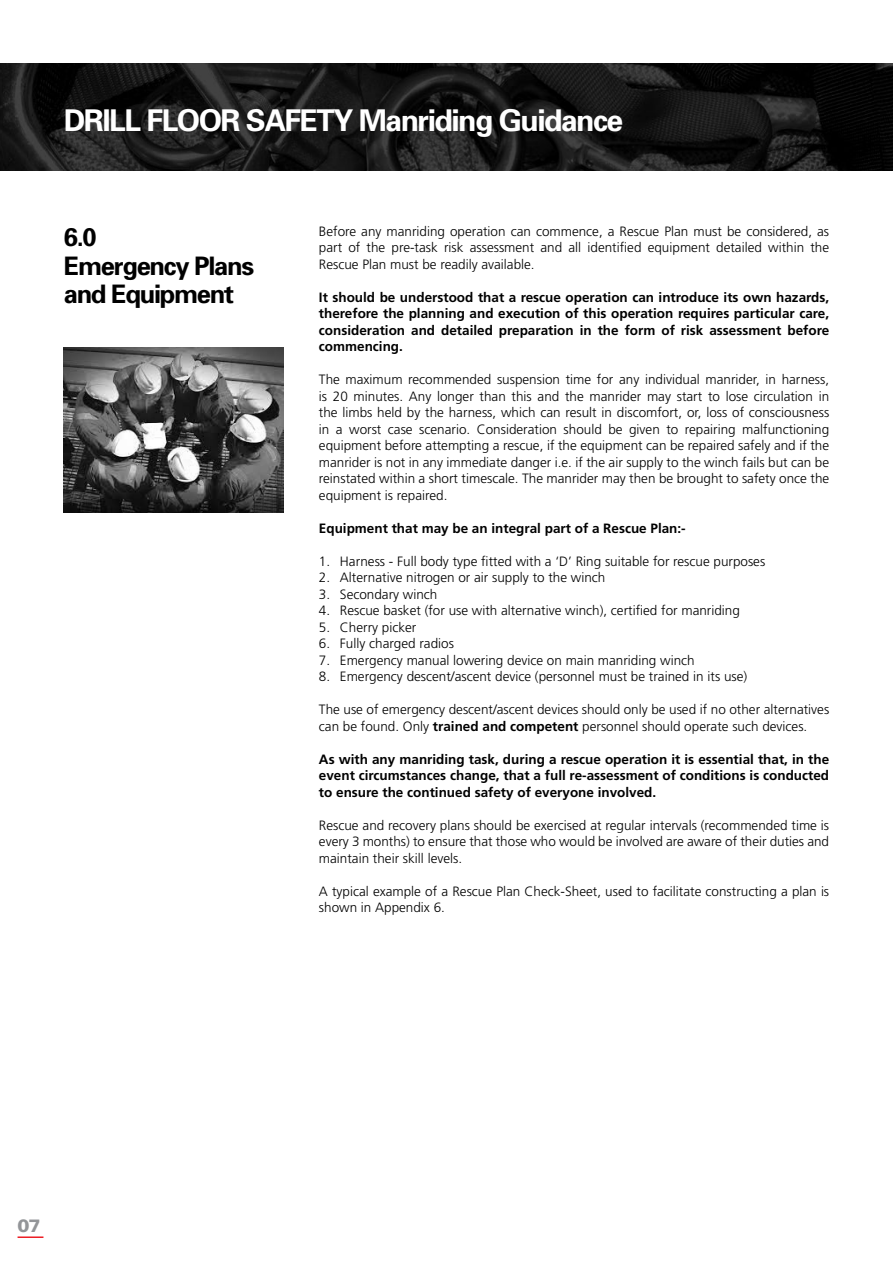
<style>
.page{position:relative;width:893px;height:1263px;background:#fff}
.page>*{position:absolute;margin:0;border:0;box-sizing:border-box;transform-origin:0 0}
.t1{font:700 30px "Univers";letter-spacing:-.05em;color:#fff}
.t2{font:700 25.5px/28.5px "Univers";letter-spacing:-.05em;color:#000}
.t3{font:900 18px "Univers";color:#939598}
.t4{font:300 13.5px/16.5px "Frutiger";color:#000;text-align:justify}
.t5{font:700 13.5px/16.5px "Frutiger";color:#000;text-align:justify}
.s1{font-weight:700}
</style>
<div class="page">
<hr style="left:18px;top:1236px;width:25px;height:2px;background:#ed1d24">
<img style="left:64px;top:347px;width:219px;height:165px">
<img style="left:0;top:64px;width:893px;height:106px">
<h1 class="t1" style="left:64px;top:101px;width:561px">DRILL FLOOR SAFETY Manriding Guidance</h1>
<h2 class="t2" style="left:64px;top:222px;width:192px">6.0<br>Emergency Plans and Equipment</h2>
<p class="t4" style="left:319px;top:223px;width:512px">Before any manriding operation can commence, a Rescue Plan must be considered, as part of the pre-task risk assessment and all identified equipment detailed within the Rescue Plan must be readily available.</p>
<p class="t5" style="left:319px;top:289px;width:512px">It should be understood that a rescue operation can introduce its own hazards, therefore the planning and execution of this operation requires particular care, consideration and detailed preparation in the form of risk assessment before commencing.</p>
<p class="t4" style="left:319px;top:371px;width:512px">The maximum recommended suspension time for any individual manrider, in harness, is 20 minutes. Any longer than this and the manrider may start to lose circulation in the limbs held by the harness, which can result in discomfort, or, loss of consciousness in a worst case scenario. Consideration should be given to repairing malfunctioning equipment before attempting a rescue, if the equipment can be repaired safely and if the manrider is not in any immediate danger i.e. if the air supply to the winch fails but can be reinstated within a short timescale. The manrider may then be brought to safety once the equipment is repaired.</p>
<p class="t5" style="left:319px;top:520px;width:368px">Equipment that may be an integral part of a Rescue Plan:-</p>
<p class="t4" style="left:319px;top:553px;width:448px">1. Harness - Full body type fitted with a ‘D’ Ring suitable for rescue purposes</p>
<p class="t4" style="left:319px;top:569px;width:288px">2. Alternative nitrogen or air supply to the winch</p>
<p class="t4" style="left:319px;top:586px;width:120px">3. Secondary winch</p>
<p class="t4" style="left:319px;top:602px;width:423px">4. Rescue basket (for use with alternative winch), certified for manriding</p>
<p class="t4" style="left:319px;top:619px;width:99px">5. Cherry picker</p>
<p class="t4" style="left:319px;top:635px;width:137px">6. Fully charged radios</p>
<p class="t4" style="left:319px;top:652px;width:377px">7. Emergency manual lowering device on main manriding winch</p>
<p class="t4" style="left:319px;top:668px;width:430px">8. Emergency descent/ascent device (personnel must be trained in its use)</p>
<p class="t4" style="left:319px;top:701px;width:512px">The use of emergency descent/ascent devices should only be used if no other alternatives can be found. Only <span class="s1">trained and competent</span> personnel should operate such devices.</p>
<p class="t5" style="left:319px;top:751px;width:512px">As with any manriding task, during a rescue operation it is essential that, in the event circumstances change, that a full re-assessment of conditions is conducted to ensure the continued safety of everyone involved.</p>
<p class="t4" style="left:319px;top:817px;width:512px">Rescue and recovery plans should be exercised at regular intervals (recommended time is every 3 months) to ensure that those who would be involved are aware of their duties and maintain their skill levels.</p>
<p class="t4" style="left:319px;top:883px;width:512px">A typical example of a Rescue Plan Check-Sheet, used to facilitate constructing a plan is shown in Appendix 6.</p>
<h3 class="t3" style="left:18px;top:1214px;width:25px">07</h3>
</div>
